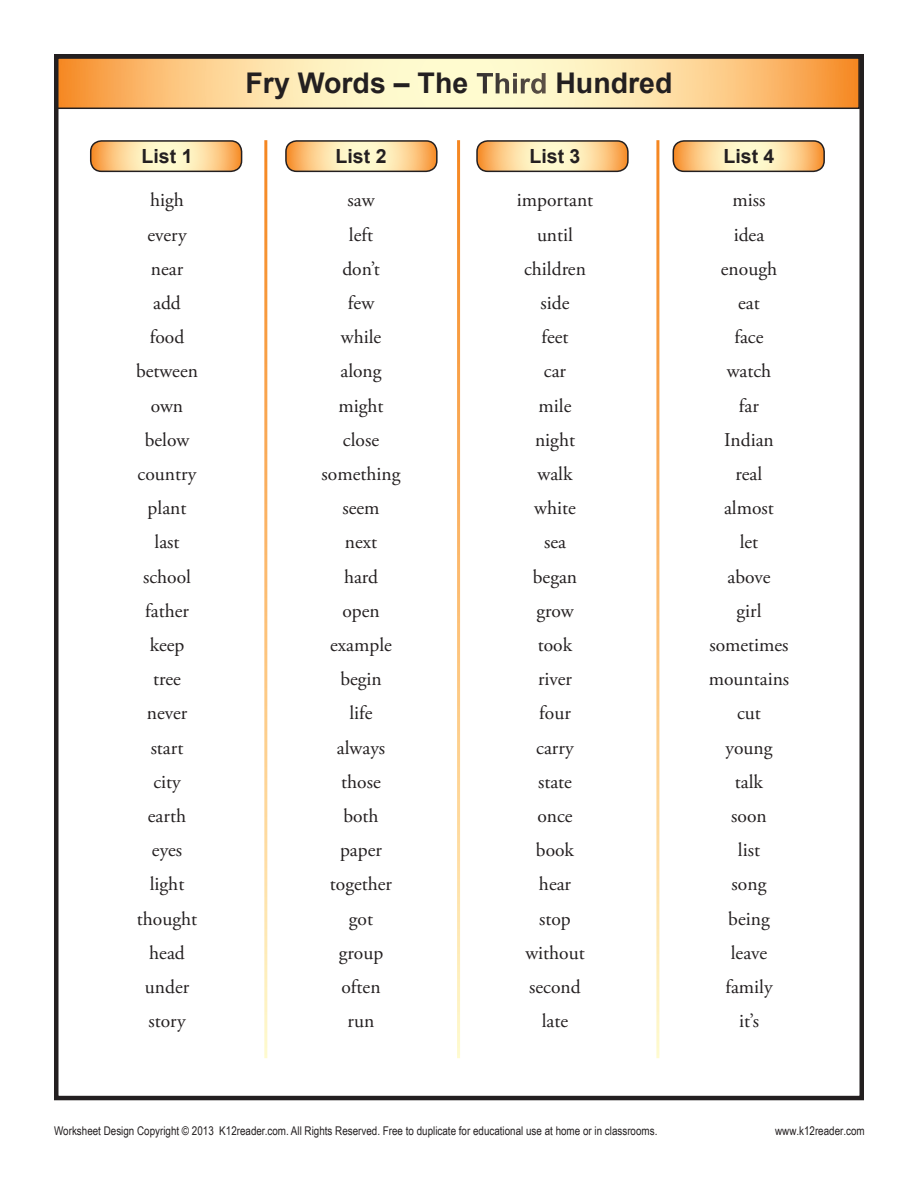
<style>
.page{position:relative;width:918px;height:1188px;background:#fff}
.page>*{position:absolute;margin:0;border:0;box-sizing:border-box;transform-origin:0 0}
.t1{font:700 28.5px "Arial";color:#231f20}
.t2{font:19.5px/34.2px "Adobe Garamond Pro";color:#231f20;text-align:center}
.t3{font:700 19.5px "Arial";color:#231f20}
.t4{font:12px "Arial Narrow";color:#231f20}
.s1{color:#fff}
</style>
<div class="page">
<svg style="left:90px;top:140px;width:153px;height:31px;background:#ebca94"></svg>
<svg style="left:285px;top:140px;width:153px;height:31px;background:#ebca94"></svg>
<svg style="left:476px;top:140px;width:153px;height:31px;background:#ebca94"></svg>
<svg style="left:672px;top:140px;width:153px;height:31px;background:#ebca94"></svg>
<svg style="left:59px;top:60px;width:798px;height:46px;background:#fcd799"></svg>
<div style="left:54px;top:57px;width:806px;height:52px;border:2px solid #231f20"></div>
<div style="left:54px;top:54px;width:810px;height:1046px;border:4px solid #231f20"></div>
<p class="t3" style="left:142px;top:143px;width:52px">List 1</p>
<p class="t2" style="left:136px;top:184px;width:63px">high every near add food between own below country plant last school father keep tree never start city earth eyes light thought head under story</p>
<h1 class="t1" style="left:246px;top:65px;width:429px">Fry Words – The <span class="s1">Third</span> Hundred</h1>
<p class="t3" style="left:336px;top:143px;width:52px">List 2</p>
<p class="t2" style="left:322px;top:184px;width:80px">saw<br>left<br>don’t<br>few<br>while along might close something seem<br>next<br>hard<br>open example begin<br>life<br>always those both paper together got<br>group often<br>run</p>
<p class="t3" style="left:530px;top:143px;width:52px">List 3</p>
<p class="t2" style="left:517px;top:184px;width:78px">important until children side<br>feet<br>car<br>mile night walk white<br>sea<br>began grow<br>took<br>river<br>four<br>carry<br>state<br>once book<br>hear<br>stop without second late</p>
<p class="t3" style="left:724px;top:143px;width:52px">List 4</p>
<p class="t2" style="left:709px;top:184px;width:82px">miss<br>idea enough eat<br>face<br>watch<br>far<br>Indian real almost<br>let<br>above<br>girl sometimes mountains cut<br>young<br>talk<br>soon<br>list<br>song being leave family<br>it’s</p>
<p class="t4" style="left:54px;top:1122px;width:605px">Worksheet Design Copyright © 2013 K12reader.com. All Rights Reserved. Free to duplicate for educational use at home or in classrooms.</p>
<p class="t4" style="left:775px;top:1122px;width:91px">www.k12reader.com</p>
</div>
